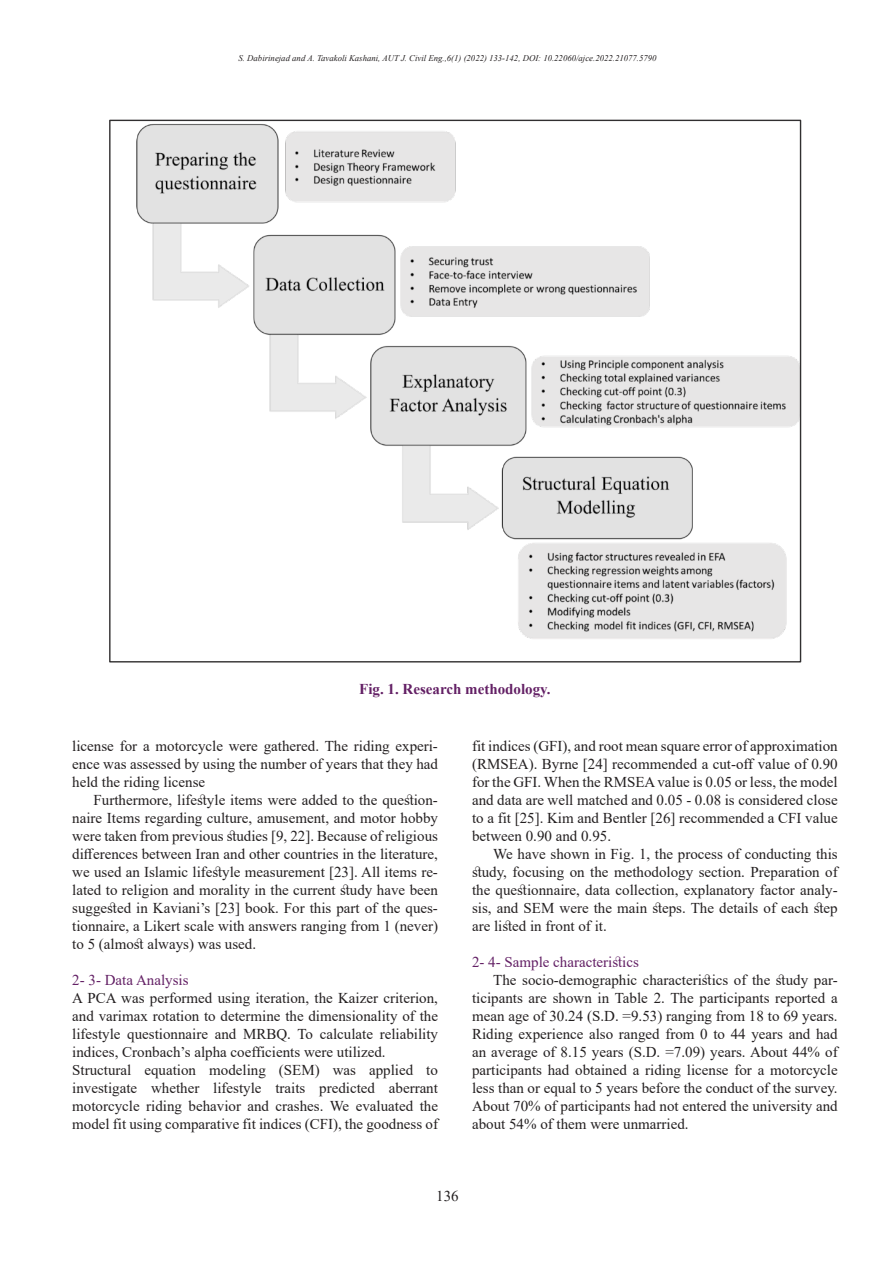
<style>
.page{position:relative;width:893px;height:1263px;background:#fff}
.page>*{position:absolute;margin:0;border:0;box-sizing:border-box;transform-origin:0 0}
.Normal_Text__Without{font:15px/18px "Times New Roman";color:#231f20;text-align:justify}
.t1{font:15px "Times New Roman";color:#632065}
.Captions__Figures{font:700 15px "Times New Roman";color:#632065}
.t2{font:italic 8.7px "Times New Roman";color:#231f20}
</style>
<div class="page">
<img style="left:136px;top:124px;width:663px;height:515px">
<p class="t2" style="left:239px;top:52px;width:419px">S. Dabirinejad and A. Tavakoli Kashani, AUT J. Civil Eng.,6(1) (2022) 133-142, DOI: 10.22060/ajce.2022.21077.5790</p>
<p class="Captions__Figures" style="left:359px;top:678px;width:193px">Fig. 1. Research methodology.</p>
<p class="Normal_Text__Without" style="left:72px;top:737px;width:367px">license for a motorcycle were gathered. The riding experi&shy;ence was assessed by using the number of years that they had held the riding license</p>
<p class="Normal_Text__Without" style="left:72px;top:791px;width:367px;text-indent:21px">Furthermore, lifestyle items were added to the question&shy;naire Items regarding culture, amusement, and motor hobby were taken from previous studies [9, 22]. Because of religious differences between Iran and other countries in the literature, we used an Islamic lifestyle measurement [23]. All items re&shy;lated to religion and morality in the current study have been suggested in Kaviani’s [23] book. For this part of the ques&shy;tionnaire, a Likert scale with answers ranging from 1 (never) to 5 (almost always) was used.</p>
<p class="t1" style="left:72px;top:970px;width:118px">2- 3- Data Analysis</p>
<p class="Normal_Text__Without" style="left:72px;top:989px;width:367px">A PCA was performed using iteration, the Kaizer criterion, and varimax rotation to determine the dimensionality of the lifestyle questionnaire and MRBQ. To calculate reliability indices, Cronbach’s alpha coefficients were utilized.</p>
<p class="Normal_Text__Without" style="left:72px;top:1061px;width:367px">Structural equation modeling (SEM) was applied to investigate whether lifestyle traits predicted aberrant motorcycle riding behavior and crashes. We evaluated the model fit using comparative fit indices (CFI), the goodness of</p>
<p class="Normal_Text__Without" style="left:472px;top:737px;width:367px">fit indices (GFI), and root mean square error of approximation (RMSEA). Byrne [24] recommended a cut-off value of 0.90 for the GFI. When the RMSEA value is 0.05 or less, the model and data are well matched and 0.05 - 0.08 is considered close to a fit [25]. Kim and Bentler [26] recommended a CFI value between 0.90 and 0.95.</p>
<p class="Normal_Text__Without" style="left:472px;top:845px;width:367px;text-indent:21px">We have shown in Fig. 1, the process of conducting this study, focusing on the methodology section. Preparation of the questionnaire, data collection, explanatory factor analy&shy;sis, and SEM were the main steps. The details of each step are listed in front of it.</p>
<p class="t1" style="left:472px;top:952px;width:168px">2- 4- Sample characteristics</p>
<p class="Normal_Text__Without" style="left:472px;top:971px;width:367px;text-indent:21px">The socio-demographic characteristics of the study par&shy;ticipants are shown in Table 2. The participants reported a mean age of 30.24 (S.D. =9.53) ranging from 18 to 69 years.<br>Riding experience also ranged from 0 to 44 years and had an average of 8.15 years (S.D. =7.09) years. About 44% of participants had obtained a riding license for a motorcycle less than or equal to 5 years before the conduct of the survey.<br>About 70% of participants had not entered the university and about 54% of them were unmarried.</p>
<p class="Normal_Text__Without" style="left:436px;top:1186px;width:24px">136</p>
</div>
